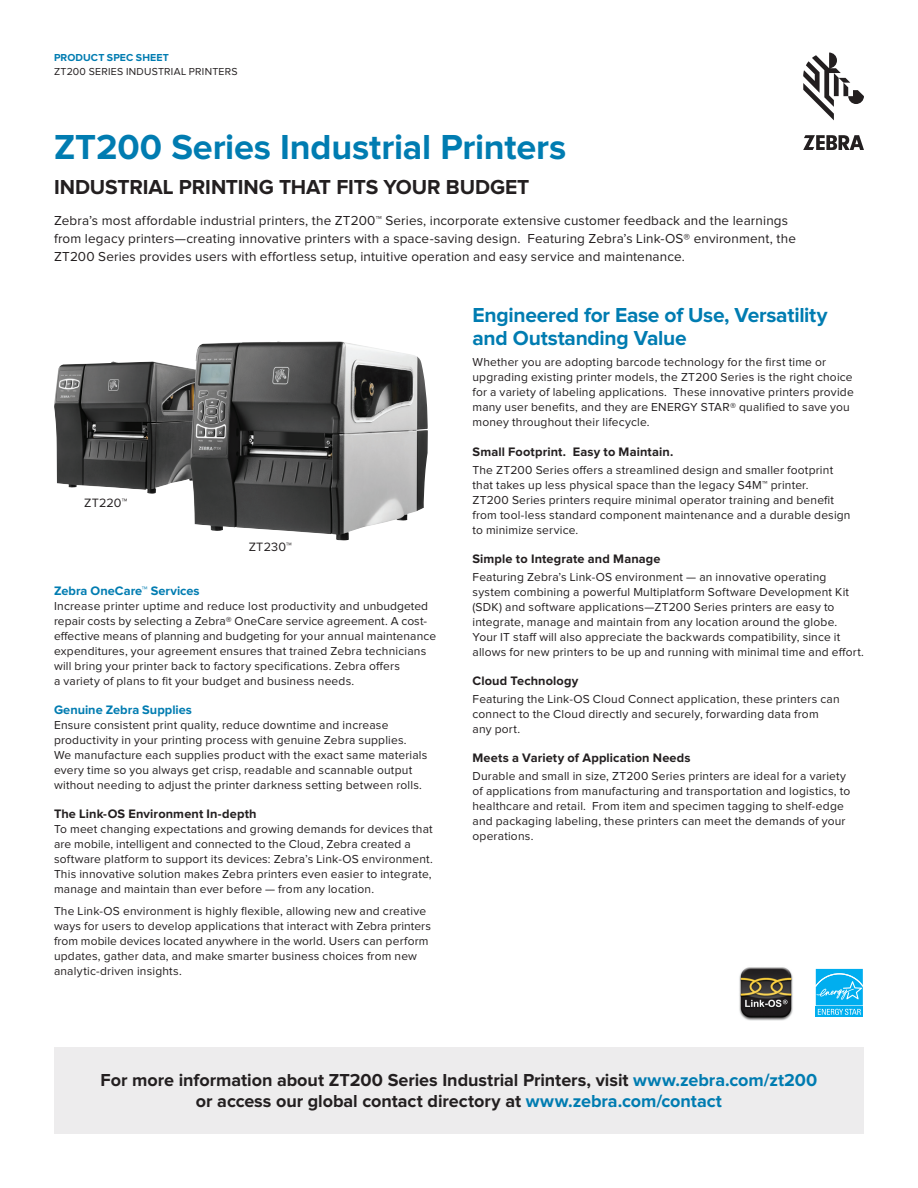
<style>
.page{position:relative;width:918px;height:1188px;background:#fff}
.page>*{position:absolute;margin:0;border:0;box-sizing:border-box;transform-origin:0 0}
.Cover_Headline{font:700 36px "Proxima Nova";letter-spacing:-.005em;color:#007cb1}
.Subhead-1{font:700 21px/22.5px "Proxima Nova";letter-spacing:-.015em;color:#007cb1}
.Cover_Subhead{font:700 21px "Proxima Nova";letter-spacing:-.005em;color:#231f20}
.CTA-Call_To_Action{font:700 18px/21px "Proxima Nova";letter-spacing:-.005em;color:#231f20;text-align:center}
.Intro_Body{font:13.5px/18px "Proxima Nova";letter-spacing:.01em;color:#231f20}
.Body_Subhead_Black_s{font:700 12.75px "Proxima Nova";letter-spacing:.015em;color:#231f20}
.Body_Subhead_Color{font:700 12.75px "Proxima Nova";letter-spacing:.005em;color:#007cb1}
.Body_Subhead_Black{font:700 12.75px "Proxima Nova";letter-spacing:.01em;color:#231f20}
.Body{font:12.6px "Proxima Nova";letter-spacing:.02em;color:#231f20}
.Body-2{font:12px/15px "Proxima Nova";letter-spacing:.015em;color:#231f20}
.t1{font:10.5px "Proxima Nova";letter-spacing:.025em;color:#231f20}
.t2{font:700 10.5px "Proxima Nova";letter-spacing:.01em;color:#007cb1}
.s1{color:#007cb1}
</style>
<div class="page">
<img style="left:54px;top:341px;width:374px;height:200px">
<svg style="left:815px;top:968px;width:48px;height:49px;background:#2fbcf1"></svg>
<img style="left:739px;top:967px;width:54px;height:54px">
<div style="left:54px;top:1048px;width:810px;height:86px;background:#edeced"></div>
<svg style="left:803px;top:53px;width:61px;height:67px"></svg>
<svg style="left:803px;top:135px;width:61px;height:15px"></svg>
<p class="t2" style="left:54px;top:52px;width:116px">PRODUCT SPEC SHEET</p>
<p class="t1" style="left:54px;top:66px;width:185px">ZT200 SERIES INDUSTRIAL PRINTERS</p>
<p class="Cover_Headline" style="left:54px;top:127px;width:514px">ZT200 Series Industrial Printers</p>
<p class="Cover_Subhead" style="left:54px;top:175px;width:477px">INDUSTRIAL PRINTING THAT FITS YOUR BUDGET</p>
<p class="Intro_Body" style="left:54px;top:212px;width:743px">Zebra’s most affordable industrial printers, the ZT200™ Series, incorporate extensive customer feedback and the learnings from legacy printers—creating innovative printers with a space-saving design. Featuring Zebra’s Link-OS® environment, the<br>ZT200 Series provides users with effortless setup, intuitive operation and easy service and maintenance.</p>
<p class="Body" style="left:84px;top:495px;width:45px">ZT220™</p>
<p class="Body" style="left:249px;top:540px;width:45px">ZT230™</p>
<p class="Body_Subhead_Color" style="left:54px;top:583px;width:147px">Zebra OneCare™ Services</p>
<p class="Body-2" style="left:54px;top:599px;width:384px">Increase printer uptime and reduce lost productivity and unbudgeted repair costs by selecting a Zebra® OneCare service agreement. A cost&shy;effective means of planning and budgeting for your annual maintenance expenditures, your agreement ensures that trained Zebra technicians will bring your printer back to factory specifications. Zebra offers<br>a variety of plans to fit your budget and business needs.</p>
<p class="Body_Subhead_Color" style="left:54px;top:703px;width:139px">Genuine Zebra Supplies</p>
<p class="Body-2" style="left:54px;top:718px;width:375px">Ensure consistent print quality, reduce downtime and increase productivity in your printing process with genuine Zebra supplies.<br>We manufacture each supplies product with the exact same materials every time so you always get crisp, readable and scannable output without needing to adjust the printer darkness setting between rolls.</p>
<p class="Body_Subhead_Black" style="left:54px;top:807px;width:204px">The Link-OS Environment In-depth</p>
<p class="Body-2" style="left:54px;top:822px;width:380px">To meet changing expectations and growing demands for devices that are mobile, intelligent and connected to the Cloud, Zebra created a software platform to support its devices: Zebra’s Link-OS environment.<br>This innovative solution makes Zebra printers even easier to integrate, manage and maintain than ever before — from any location.</p>
<p class="Body-2" style="left:54px;top:904px;width:379px">The Link-OS environment is highly flexible, allowing new and creative ways for users to develop applications that interact with Zebra printers from mobile devices located anywhere in the world. Users can perform updates, gather data, and make smarter business choices from new analytic-driven insights.</p>
<p class="Subhead-1" style="left:472px;top:304px;width:356px">Engineered for Ease of Use, Versatility and Outstanding Value</p>
<p class="Body-2" style="left:472px;top:355px;width:383px">Whether you are adopting barcode technology for the first time or upgrading existing printer models, the ZT200 Series is the right choice for a variety of labeling applications. These innovative printers provide many user benefits, and they are ENERGY STAR® qualified to save you money throughout their lifecycle.</p>
<p class="Body_Subhead_Black_s" style="left:472px;top:444px;width:202px">Small Footprint. Easy to Maintain.</p>
<p class="Body-2" style="left:472px;top:462px;width:380px">The ZT200 Series offers a streamlined design and smaller footprint that takes up less physical space than the legacy S4M™ printer.<br>ZT200 Series printers require minimal operator training and benefit from tool-less standard component maintenance and a durable design to minimize service.</p>
<p class="Body_Subhead_Black_s" style="left:472px;top:551px;width:190px">Simple to Integrate and Manage</p>
<p class="Body-2" style="left:472px;top:570px;width:393px">Featuring Zebra’s Link-OS environment — an innovative operating system combining a powerful Multiplatform Software Development Kit (SDK) and software applications—ZT200 Series printers are easy to integrate, manage and maintain from any location around the globe.<br>Your IT staff will also appreciate the backwards compatibility, since it allows for new printers to be up and running with minimal time and effort.</p>
<p class="Body_Subhead_Black_s" style="left:472px;top:674px;width:107px">Cloud Technology</p>
<p class="Body-2" style="left:472px;top:692px;width:369px">Featuring the Link-OS Cloud Connect application, these printers can connect to the Cloud directly and securely, forwarding data from any port.</p>
<p class="Body_Subhead_Black_s" style="left:472px;top:751px;width:220px">Meets a Variety of Application Needs</p>
<p class="Body-2" style="left:472px;top:769px;width:379px">Durable and small in size, ZT200 Series printers are ideal for a variety of applications from manufacturing and transportation and logistics, to healthcare and retail. From item and specimen tagging to shelf-edge and packaging labeling, these printers can meet the demands of your operations.</p>
<p class="CTA-Call_To_Action" style="left:101px;top:1070px;width:718px">For more information about ZT200 Series Industrial Printers, visit <span class="s1">www.zebra.com/zt200 </span>or access our global contact directory at <span class="s1">www.zebra.com/contact</span></p>
</div>
